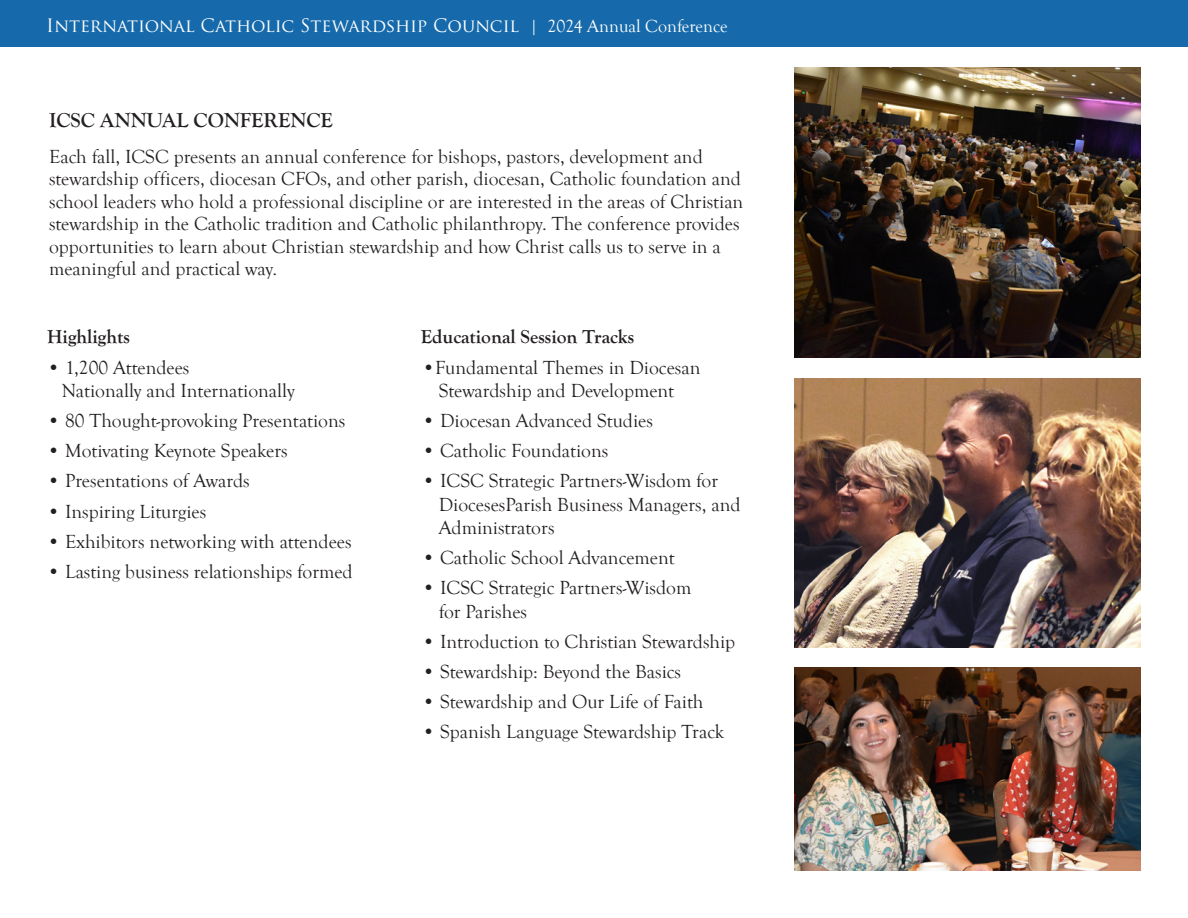
<style>
.page{position:relative;width:1188px;height:918px;background:#fff}
.page>*{position:absolute;margin:0;border:0;box-sizing:border-box;transform-origin:0 0}
.No_Spacing{font:700 21px "Goudy Old Style T";color:#231f20}
.No_Spacing-2{font:19.5px/22.5px "Goudy Old Style T";color:#231f20}
.No_Spacing-3{font:700 19.5px "Goudy Old Style T";color:#231f20}
.t1{font:18px "Trajan Pro";color:#fff}
.s1{font-family:"Goudy Old Style T"}
</style>
<div class="page">
<div style="left:0;top:0;width:1188px;height:46px;background:#166aab"></div>
<img style="left:794px;top:378px;width:347px;height:269px">
<img style="left:794px;top:667px;width:347px;height:204px">
<img style="left:794px;top:68px;width:347px;height:290px">
<p class="t1" style="left:46px;top:14px;width:683px">International Catholic Stewardship Council <span class="s1">| 2024 Annual Conference</span></p>
<p class="No_Spacing" style="left:49px;top:108px;width:285px">ICSC ANNUAL CONFERENCE</p>
<p class="No_Spacing-2" style="left:49px;top:146px;width:696px">Each fall, ICSC presents an annual conference for bishops, pastors, development and stewardship officers, diocesan CFOs, and other parish, diocesan, Catholic foundation and school leaders who hold a professional discipline or are interested in the areas of Christian stewardship in the Catholic tradition and Catholic philanthropy. The conference provides opportunities to learn about Christian stewardship and how Christ calls us to serve in a meaningful and practical way.</p>
<p class="No_Spacing-3" style="left:47px;top:326px;width:84px">Highlights</p>
<p class="No_Spacing-2" style="left:62px;top:356px;width:234px;line-height:23.4px;text-indent:-15px">• 1,200 Attendees<br>Nationally and Internationally</p>
<p class="No_Spacing-2" style="left:47px;top:410px;width:300px">• 80 Thought-provoking Presentations</p>
<p class="No_Spacing-2" style="left:47px;top:440px;width:242px">• Motivating Keynote Speakers</p>
<p class="No_Spacing-2" style="left:47px;top:470px;width:204px">• Presentations of Awards</p>
<p class="No_Spacing-2" style="left:47px;top:500px;width:161px">• Inspiring Liturgies</p>
<p class="No_Spacing-2" style="left:47px;top:530px;width:306px">• Exhibitors networking with attendees</p>
<p class="No_Spacing-2" style="left:47px;top:561px;width:307px">• Lasting business relationships formed</p>
<p class="No_Spacing-3" style="left:421px;top:326px;width:215px">Educational Session Tracks</p>
<p class="No_Spacing-2" style="left:422px;top:356px;width:280px;line-height:23.4px;text-align:center">•Fundamental Themes in Diocesan<br>Stewardship and Development</p>
<p class="No_Spacing-2" style="left:422px;top:410px;width:232px">• Diocesan Advanced Studies</p>
<p class="No_Spacing-2" style="left:422px;top:440px;width:188px">• Catholic Foundations</p>
<p class="No_Spacing-2" style="left:439px;top:470px;width:303px;line-height:23.4px;text-indent:-16px">• ICSC Strategic Partners-Wisdom for<br>DiocesesParish Business Managers, and<br>Administrators</p>
<p class="No_Spacing-2" style="left:422px;top:547px;width:254px">• Catholic School Advancement</p>
<p class="No_Spacing-2" style="left:439px;top:577px;width:254px;line-height:23.4px;text-indent:-16px">• ICSC Strategic Partners-Wisdom for Parishes</p>
<p class="No_Spacing-2" style="left:422px;top:631px;width:315px">• Introduction to Christian Stewardship</p>
<p class="No_Spacing-2" style="left:422px;top:661px;width:260px">• Stewardship: Beyond the Basics</p>
<p class="No_Spacing-2" style="left:422px;top:691px;width:283px">• Stewardship and Our Life of Faith</p>
<p class="No_Spacing-2" style="left:422px;top:721px;width:304px">• Spanish Language Stewardship Track</p>
</div>
